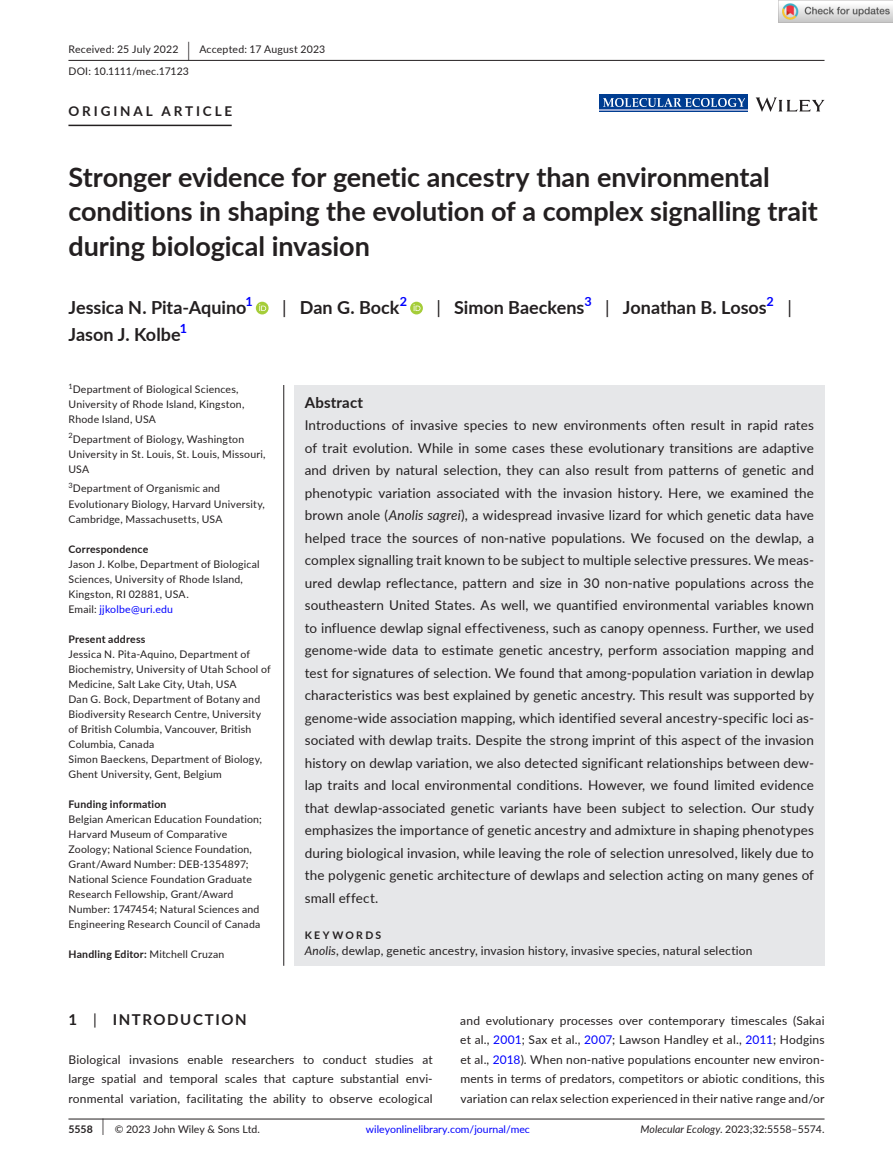
<style>
.page{position:relative;width:893px;height:1174px;background:#fff}
.page>*{position:absolute;margin:0;border:0;box-sizing:border-box;transform-origin:0 0}
.t1{font:700 27px/34.5px "Lato";letter-spacing:-.005em;color:#231f20}
.t2{font:700 18px "Lato";color:#231f20}
.t3{font:18px "Lato";color:#231f20}
.t4{font:700 15px "Lato";letter-spacing:.1em;color:#231f20}
.t5{font:700 15px "Lato";letter-spacing:.015em;color:#231f20}
.t6{font:13.5px/22.5px "Lato";letter-spacing:.01em;color:#231f20;text-align:justify}
.t7{font:700 13.5px "Lato";letter-spacing:.215em;color:#231f20}
.t8{font:700 12.6px "Lato";color:#00f}
.t9{font:12px/19.5px "Lato";letter-spacing:.015em;color:#231f20;text-align:justify}
.t10{font:10.5px/15px "Lato";letter-spacing:.02em;color:#231f20}
.t11{font:700 10.5px "Lato";letter-spacing:.02em;color:#231f20}
.t12{font:10.5px "Lato";color:#231f20}
.t13{font:10.5px "Lato";color:#00f}
.t14{font:700 10.5px "Lato";letter-spacing:.22em;color:#231f20}
.t15{font:7.35px "Lato";color:#231f20}
.s1{font-size:19.65px}
.s2{font-weight:400}
.s3{color:#00f}
.s4{font-style:italic}
.s5{font-weight:700}
.s6{font-size:17.4px}
</style>
<div class="page">
<hr style="left:68px;top:1118px;width:756px;height:1px;background:#231f20">
<svg style="left:756px;top:97px;width:68px;height:15px"></svg>
<div style="left:599px;top:95px;width:149px;height:17px;background:#003d91"></div>
<img style="left:603px;top:98px;width:141px;height:9px">
<hr style="left:599px;top:109px;width:149px;height:2px;background:#96a6d0">
<hr style="left:68px;top:60px;width:756px;height:1px;background:#231f20">
<hr style="left:68px;top:125px;width:164px;height:1px;background:#231f20">
<svg style="left:256px;top:302px;width:13px;height:12px"></svg>
<svg style="left:259px;top:304px;width:7px;height:7px"></svg>
<svg style="left:410px;top:302px;width:13px;height:12px"></svg>
<svg style="left:414px;top:304px;width:6px;height:7px"></svg>
<div style="left:294px;top:385px;width:530px;height:580px;background:#e6e7e9"></div>
<hr style="left:283px;top:385px;width:1px;height:580px;background:#231f20">
<img style="left:779px;top:0;width:114px;height:23px">
<p class="t10" style="left:68px;top:38px;width:258px;line-height:21.8px">Received: 25 July 2022 <span class="s1">|</span> Accepted: 17 August 2023<br>DOI: 10.1111/mec.17123</p>
<p class="t7" style="left:68px;top:101px;width:165px">ORIGINAL ARTICLE</p>
<h1 class="t1" style="left:68px;top:159px;width:751px">Stronger evidence for genetic ancestry than environmental conditions in shaping the evolution of a complex signalling trait during biological invasion</h1>
<h2 class="t2" style="left:68px;top:295px;width:180px">Jessica N. Pita-Aquino</h2>
<p class="t8" style="left:246px;top:292px;width:9px">1</p>
<h2 class="t2" style="left:282px;top:295px;width:119px"><span class="s2">|</span> Dan G. Bock</h2>
<p class="t8" style="left:400px;top:292px;width:9px">2</p>
<h2 class="t2" style="left:436px;top:295px;width:149px"><span class="s2">|</span> Simon Baeckens</h2>
<p class="t8" style="left:584px;top:292px;width:9px">3</p>
<h2 class="t2" style="left:605px;top:295px;width:163px"><span class="s2">|</span> Jonathan B. Losos</h2>
<p class="t8" style="left:767px;top:292px;width:9px">2</p>
<h2 class="t3" style="left:787px;top:295px;width:6px">|</h2>
<h2 class="t2" style="left:68px;top:322px;width:114px">Jason J. Kolbe</h2>
<p class="t8" style="left:180px;top:319px;width:9px">1</p>
<p class="t15" style="left:68px;top:381px;width:6px">1</p>
<p class="t10" style="left:68px;top:382px;width:177px;text-indent:4px">Department of Biological Sciences,<br>University of Rhode Island, Kingston,<br>Rhode Island, USA</p>
<p class="t10" style="left:68px;top:431px;width:199px"><sup>2</sup>Department of Biology, Washington<br>University in St. Louis, St. Louis, Missouri,<br>USA</p>
<p class="t10" style="left:68px;top:481px;width:198px"><sup>3</sup>Department of Organismic and<br>Evolutionary Biology, Harvard University,<br>Cambridge, Massachusetts, USA</p>
<p class="t11" style="left:68px;top:541px;width:81px">Correspondence</p>
<p class="t10" style="left:68px;top:556px;width:193px">Jason J. Kolbe, Department of Biological<br>Sciences, University of Rhode Island,<br>Kingston, RI 02881, USA.<br>Email: <span class="s3">jjkolbe@uri.edu</span></p>
<p class="t11" style="left:68px;top:631px;width:78px">Present address</p>
<p class="t10" style="left:68px;top:646px;width:204px">Jessica N. Pita-Aquino, Department of Biochemistry, University of Utah School of Medicine, Salt Lake City, Utah, USA<br>Dan G. Bock, Department of Botany and Biodiversity Research Centre, University of British Columbia, Vancouver, British Columbia, Canada<br>Simon Baeckens, Department of Biology, Ghent University, Gent, Belgium</p>
<p class="t11" style="left:68px;top:796px;width:100px">Funding information</p>
<p class="t10" style="left:68px;top:811px;width:195px">Belgian American Education Foundation; Harvard Museum of Comparative Zoology; National Science Foundation, Grant/Award Number: DEB-1354897; National Science Foundation Graduate Research Fellowship, Grant/Award Number: 1747454; Natural Sciences and Engineering Research Council of Canada</p>
<p class="t11" style="left:68px;top:946px;width:157px">Handling Editor: <span class="s2">Mitchell Cruzan</span></p>
<p class="t5" style="left:305px;top:391px;width:60px">Abstract</p>
<p class="t6" style="left:305px;top:413px;width:511px">Introductions of invasive species to new environments often result in rapid rates of trait evolution. While in some cases these evolutionary transitions are adaptive and driven by natural selection, they can also result from patterns of genetic and phenotypic variation associated with the invasion history. Here, we examined the brown anole (<span class="s4">Anolis sagrei</span>), a widespread invasive lizard for which genetic data have helped trace the sources of non-native populations. We focused on the dewlap, a complex signalling trait known to be subject to multiple selective pressures. We meas&shy;ured dewlap reflectance, pattern and size in 30 non-native populations across the southeastern United States. As well, we quantified environmental variables known to influence dewlap signal effectiveness, such as canopy openness. Further, we used genome-wide data to estimate genetic ancestry, perform association mapping and test for signatures of selection. We found that among-population variation in dewlap characteristics was best explained by genetic ancestry. This result was supported by genome-wide association mapping, which identified several ancestry-specific loci as&shy;sociated with dewlap traits. Despite the strong imprint of this aspect of the invasion history on dewlap variation, we also detected significant relationships between dew&shy;lap traits and local environmental conditions. However, we found limited evidence that dewlap-associated genetic variants have been subject to selection. Our study emphasizes the importance of genetic ancestry and admixture in shaping phenotypes during biological invasion, while leaving the role of selection unresolved, likely due to the polygenic genetic architecture of dewlaps and selection acting on many genes of small effect.</p>
<p class="t14" style="left:305px;top:927px;width:78px">KEYWORDS</p>
<p class="t9" style="left:305px;top:940px;width:449px"><span class="s4">Anolis</span>, dewlap, genetic ancestry, invasion history, invasive species, natural selection</p>
<p class="t4" style="left:68px;top:1008px;width:180px">1 <span class="s2">|</span> INTRODUCTION</p>
<p class="t9" style="left:68px;top:1049px;width:366px">Biological invasions enable researchers to conduct studies at large spatial and temporal scales that capture substantial envi&shy;ronmental variation, facilitating the ability to observe ecological</p>
<p class="t9" style="left:460px;top:1010px;width:366px">and evolutionary processes over contemporary timescales (Sakai et al., <span class="s3">2001</span>; Sax et al., <span class="s3">2007</span>; Lawson Handley et al., <span class="s3">2011</span>; Hodgins et al., <span class="s3">2018</span>). When non-native populations encounter new environ&shy;ments in terms of predators, competitors or abiotic conditions, this variation can relax selection experienced in their native range and/or</p>
<p class="t12" style="left:68px;top:1121px;width:193px"><span class="s5">5558</span> <span class="s6">|</span> © 2023 John Wiley &amp; Sons Ltd.</p>
<p class="t13" style="left:366px;top:1121px;width:165px">wileyonlinelibrary.com/journal/mec</p>
<p class="t12" style="left:641px;top:1121px;width:185px"><span class="s4">Molecular Ecology.</span> 2023;32:5558–5574.</p>
</div>
